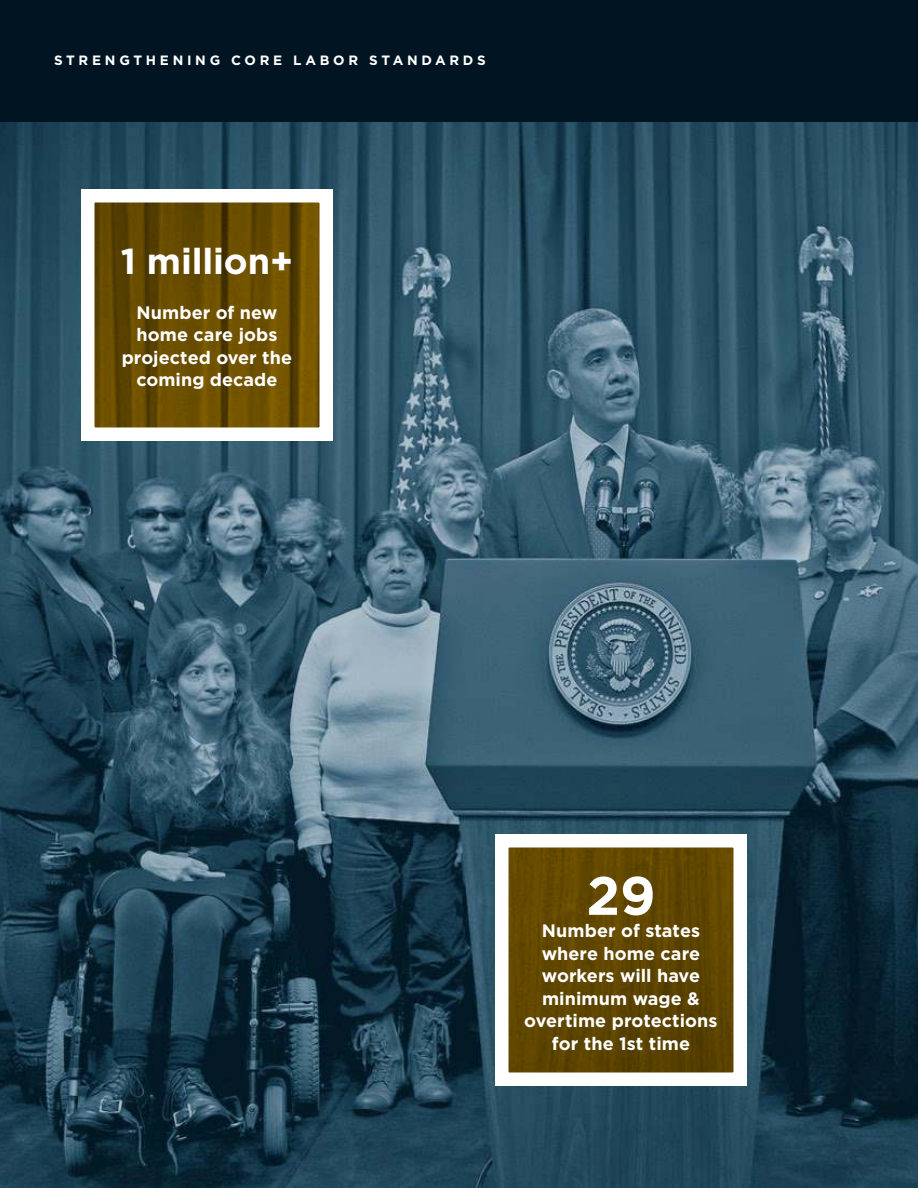
<style>
.page{position:relative;width:918px;height:1188px;background:#fff}
.page>*{position:absolute;margin:0;border:0;box-sizing:border-box;transform-origin:0 0}
.t1{font:700 54px "Gotham";color:#fff}
.t2{font:700 36px "Gotham";letter-spacing:-.005em;color:#fff}
.t3{font:700 18px/22.5px "Gotham";letter-spacing:.005em;color:#fff;text-align:center}
.t4{font:700 13.5px "Gotham";letter-spacing:.275em;color:#fff}
</style>
<div class="page">
<img style="left:0;top:122px;width:918px;height:1066px">
<div style="left:0;top:0;width:918px;height:121px;background:#001421"></div>
<svg style="left:74px;top:182px;width:266px;height:266px"></svg>
<svg style="left:488px;top:827px;width:266px;height:266px"></svg>
<p class="t4" style="left:54px;top:53px;width:433px">STRENGTHENING CORE LABOR STANDARDS</p>
<h2 class="t2" style="left:121px;top:240px;width:174px">1 million+</h2>
<p class="t3" style="left:122px;top:301px;width:172px">Number of new home care jobs projected over the coming decade</p>
<h1 class="t1" style="left:586px;top:865px;width:71px">29</h1>
<p class="t3" style="left:524px;top:919px;width:195px">Number of states where home care workers will have minimum wage &amp; overtime protections for the 1st time</p>
</div>
